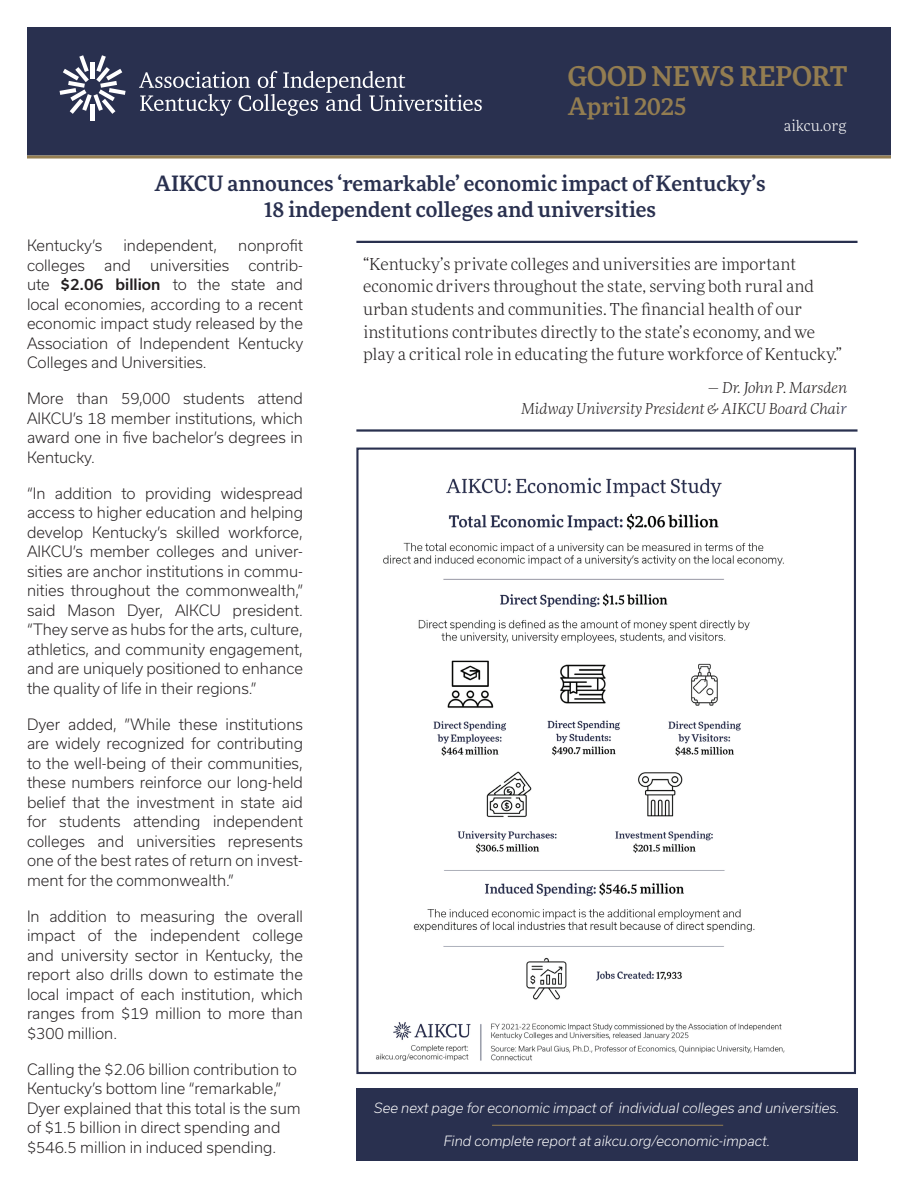
<style>
.page{position:relative;width:918px;height:1188px;background:#fff}
.page>*{position:absolute;margin:0;border:0;box-sizing:border-box;transform-origin:0 0}
.t1{font:500 27px "More Pro";color:#937d51}
.t2{font:500 24px "More Pro";color:#937d51}
.t3{font:500 21px/25.5px "More Pro";color:#29304f;text-align:center}
.t4{font:300 16.5px/22.5px "More Pro";color:#231f20}
.t5{font:300 15px/19.5px "Usual";color:#231f20;text-align:justify}
.t6{font:italic 300 15px/21px "More Pro";color:#231f20;text-align:right}
.t7{font:300 15px "More Pro";color:#fff}
.t8{font:italic 300 13.5px "Usual";color:#fff}
.s1{color:#29304f}
.s2{font-weight:500}
</style>
<div class="page">
<div style="left:27px;top:27px;width:864px;height:129px;background:#29304f;border:2px solid #29304f"></div>
<svg style="left:139px;top:71px;width:343px;height:45px"></svg>
<hr style="left:91px;top:104px;width:4px;height:16px;background:#fff">
<svg style="left:60px;top:55px;width:66px;height:59px"></svg>
<hr style="left:27px;top:156px;width:864px;height:3px;background:#937d51">
<img style="left:376px;top:477px;width:409px;height:584px">
<div style="left:356px;top:448px;width:500px;height:626px;border:2px solid #29304f"></div>
<hr style="left:356px;top:241px;width:502px;height:2px;background:#29304f">
<hr style="left:356px;top:429px;width:502px;height:3px;background:#29304f">
<div style="left:356px;top:1089px;width:502px;height:72px;background:#29304f"></div>
<hr style="left:492px;top:1125px;width:231px;height:1px;background:#937d51">
<h1 class="t1" style="left:568px;top:57px;width:281px">GOOD NEWS REPORT</h1>
<h2 class="t2" style="left:568px;top:89px;width:120px">April 2025</h2>
<p class="t7" style="left:784px;top:116px;width:64px">aikcu.org</p>
<h3 class="t3" style="left:154px;top:170px;width:613px">AIKCU announces ‘remarkable’ economic impact of Kentucky’s<br>18 independent colleges and universities</h3>
<p class="t4" style="left:363px;top:252px;width:480px">“Kentucky’s private colleges and universities are important economic drivers throughout the state, serving both rural and urban students and communities. The financial health of our institutions contributes directly to the state’s economy, and we play a critical role in educating the future workforce of Kentucky.”</p>
<p class="t6" style="left:521px;top:377px;width:327px">— Dr. John P. Marsden<br>Midway University President &amp; AIKCU Board Chai<span class="s1">r</span></p>
<p class="t5" style="left:27px;top:236px;width:77px">Kentucky’s</p>
<p class="t5" style="left:123px;top:236px;width:95px">independent,</p>
<p class="t5" style="left:238px;top:236px;width:66px">nonprofit</p>
<p class="t5" style="left:27px;top:255px;width:60px">colleges</p>
<p class="t5" style="left:104px;top:255px;width:28px">and</p>
<p class="t5" style="left:150px;top:255px;width:81px">universities</p>
<p class="t5" style="left:27px;top:255px;width:278px;text-indent:221px">contrib&shy;ute <span class="s2">$2.06 billion</span> to the state and local economies, according to a recent economic impact study released by the Association of Independent Kentucky Colleges and Universities.</p>
<p class="t5" style="left:27px;top:389px;width:278px">More than 59,000 students attend AIKCU’s 18 member institutions, which award one in five bachelor’s degrees in Kentucky.</p>
<p class="t5" style="left:27px;top:483px;width:278px">“In addition to providing widespread access to higher education and helping develop Kentucky’s skilled workforce, AIKCU’s member colleges and univer&shy;sities are anchor institutions in commu&shy;nities throughout the commonwealth,” said Mason Dyer, AIKCU president. “They serve as hubs for the arts, culture, athletics, and community engagement, and are uniquely positioned to enhance the quality of life in their regions.”</p>
<p class="t5" style="left:27px;top:714px;width:278px">Dyer added, ”While these institutions are widely recognized for contributing to the well-being of their communities, these numbers reinforce our long-held belief that the investment in state aid for students attending independent colleges and universities represents one of the best rates of return on invest&shy;ment for the commonwealth.”</p>
<p class="t5" style="left:27px;top:906px;width:278px">In addition to measuring the overall impact of the independent college and university sector in Kentucky, the report also drills down to estimate the local impact of each institution, which ranges from $19 million to more than $300 million.</p>
<p class="t5" style="left:27px;top:1059px;width:275px;text-align:left">Calling the $2.06 billion contribution to Kentucky’s bottom line “remarkable,” Dyer explained that this total is the sum of $1.5 billion in direct spending and $546.5 million in induced spending.</p>
<p class="t8" style="left:374px;top:1100px;width:467px">See next page for economic impact of individual colleges and universities.</p>
<p class="t8" style="left:444px;top:1133px;width:328px">Find complete report at aikcu.org/economic-impact.</p>
</div>
